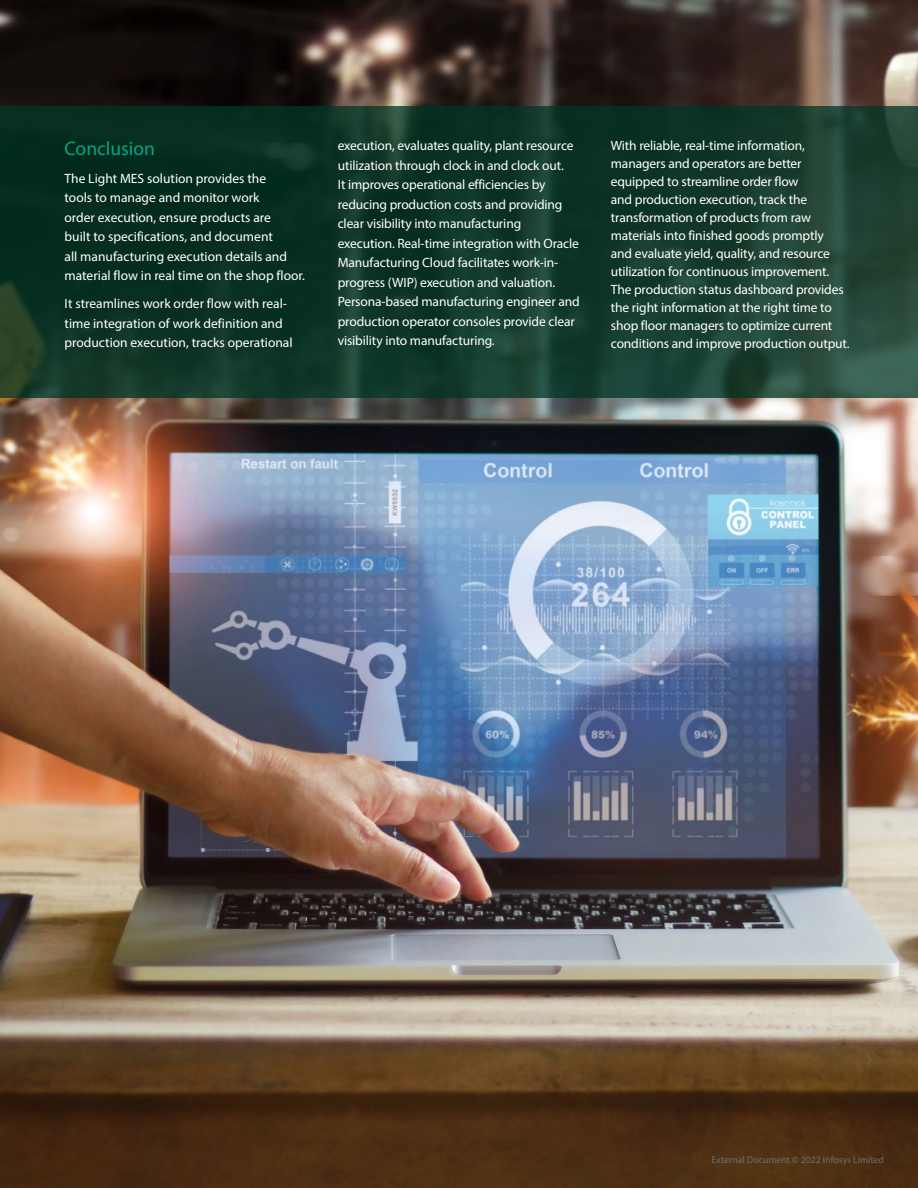
<style>
.page{position:relative;width:918px;height:1188px;background:#fff}
.page>*{position:absolute;margin:0;border:0;box-sizing:border-box;transform-origin:0 0}
.t1{font:19.5px "Myriad Pro";color:#00a98a}
.t2{font:13.5px/19.5px "Myriad Pro";letter-spacing:-.01em;color:#fff}
.t3{font:9.75px "Myriad Pro";color:#6d6e71}
</style>
<div class="page">
<img style="left:0;top:0;width:918px;height:1188px">
<svg style="left:0;top:107px;width:918px;height:291px;background:#12382a"></svg>
<h1 class="t1" style="left:65px;top:136px;width:92px">Conclusion</h1>
<p class="t2" style="left:65px;top:168px;width:242px">The Light MES solution provides the<br>tools to manage and monitor work<br>order execution, ensure products are<br>built to specifications, and document<br>all manufacturing execution details and material flow in real time on the shop floor.</p>
<p class="t2" style="left:65px;top:294px;width:230px">It streamlines work order flow with real&shy;time integration of work definition and production execution, tracks operational</p>
<p class="t2" style="left:338px;top:136px;width:244px">execution, evaluates quality, plant resource utilization through clock in and clock out.<br>It improves operational efficiencies by reducing production costs and providing clear visibility into manufacturing execution. Real-time integration with Oracle Manufacturing Cloud facilitates work-in&shy;progress (WIP) execution and valuation.<br>Persona-based manufacturing engineer and production operator consoles provide clear visibility into manufacturing.</p>
<p class="t2" style="left:611px;top:137px;width:240px;line-height:18px">With reliable, real-time information, managers and operators are better equipped to streamline order flow<br>and production execution, track the transformation of products from raw materials into finished goods promptly<br>and evaluate yield, quality, and resource utilization for continuous improvement.<br>The production status dashboard provides the right information at the right time to shop floor managers to optimize current conditions and improve production output.</p>
<p class="t3" style="left:712px;top:1154px;width:174px">External Document © 2022 Infosys Limited</p>
<p class="t3" style="left:816px;top:1154px;width:7px">1</p>
</div>
